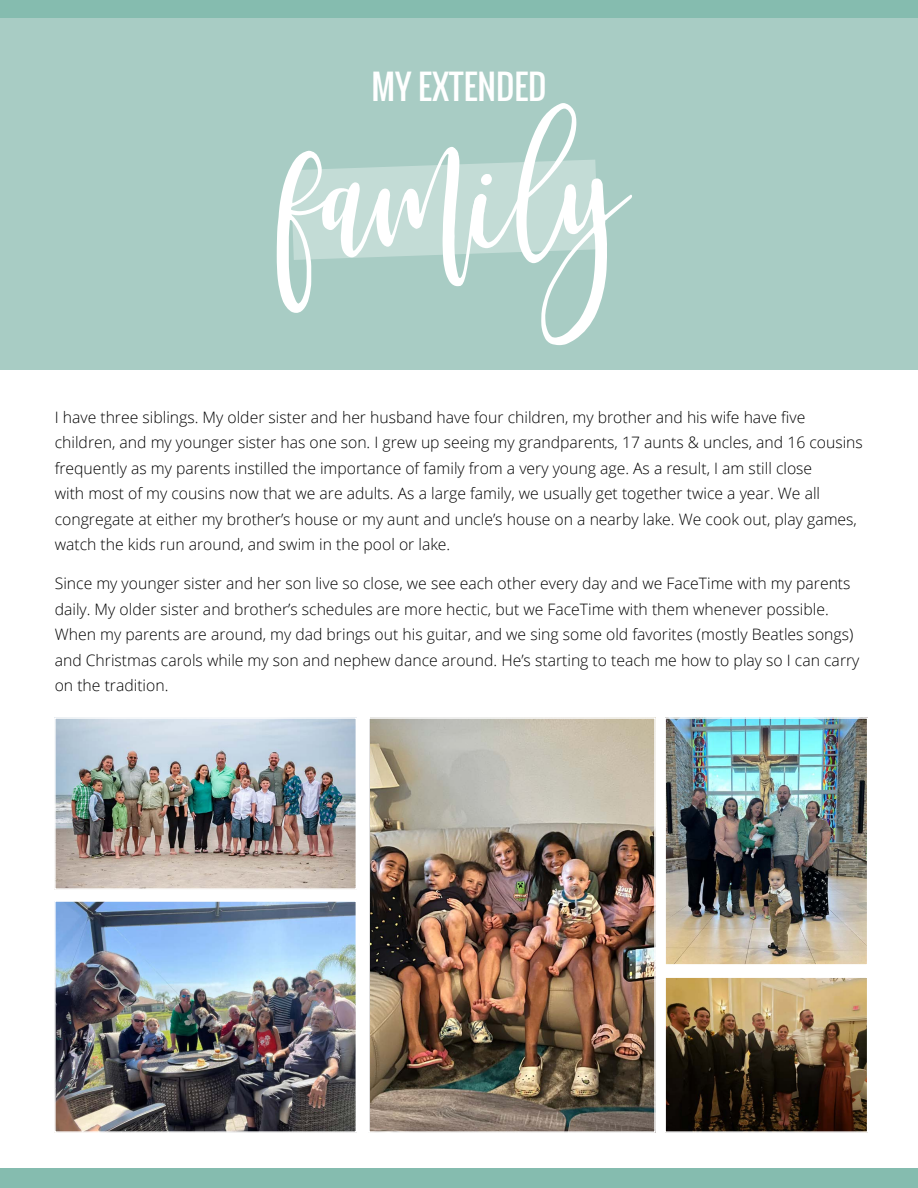
<style>
.page{position:relative;width:918px;height:1188px;background:#fff}
.page>*{position:absolute;margin:0;border:0;box-sizing:border-box;transform-origin:0 0}
.t1{font:205.5px "Masterblush";color:#fff}
.t2{font:33px "Oswald";color:#fff}
.t3{font:300 15.75px/25.5px "Open Sans";color:#000}
</style>
<div class="page">
<div style="left:0;top:0;width:918px;height:369px;background:#a8ccc4"></div>
<svg style="left:291px;top:160px;width:307px;height:100px;background:#c0dad4"></svg>
<div style="left:0;top:1169px;width:918px;height:19px;background:#85bcaf"></div>
<img style="left:57px;top:720px;width:297px;height:167px">
<div style="left:54px;top:717px;width:303px;height:173px;border:2px solid #fff"></div>
<img style="left:371px;top:720px;width:282px;height:410px">
<div style="left:368px;top:717px;width:288px;height:416px;border:2px solid #fff"></div>
<img style="left:667px;top:720px;width:198px;height:243px">
<div style="left:664px;top:717px;width:204px;height:249px;border:2px solid #fff"></div>
<img style="left:667px;top:979px;width:198px;height:151px">
<div style="left:664px;top:976px;width:204px;height:157px;border:2px solid #fff"></div>
<img style="left:57px;top:903px;width:297px;height:227px">
<div style="left:54px;top:900px;width:303px;height:233px;border:2px solid #fff"></div>
<div style="left:0;top:0;width:918px;height:18px;background:#85bcaf"></div>
<h2 class="t2" style="left:371px;top:62px;width:177px">MY EXTENDED</h2>
<h1 class="t1" style="left:286px;top:57px;width:348px">family</h1>
<p class="t3" style="left:55px;top:404px;width:810px">I have three siblings. My older sister and her husband have four children, my brother and his wife have five children, and my younger sister has one son. I grew up seeing my grandparents, 17 aunts &amp; uncles, and 16 cousins frequently as my parents instilled the importance of family from a very young age. As a result, I am still close<br>with most of my cousins now that we are adults. As a large family, we usually get together twice a year. We all congregate at either my brother’s house or my aunt and uncle’s house on a nearby lake. We cook out, play games, watch the kids run around, and swim in the pool or lake.</p>
<p class="t3" style="left:55px;top:570px;width:806px">Since my younger sister and her son live so close, we see each other every day and we FaceTime with my parents daily. My older sister and brother’s schedules are more hectic, but we FaceTime with them whenever possible.<br>When my parents are around, my dad brings out his guitar, and we sing some old favorites (mostly Beatles songs) and Christmas carols while my son and nephew dance around. He’s starting to teach me how to play so I can carry on the tradition.</p>
</div>
